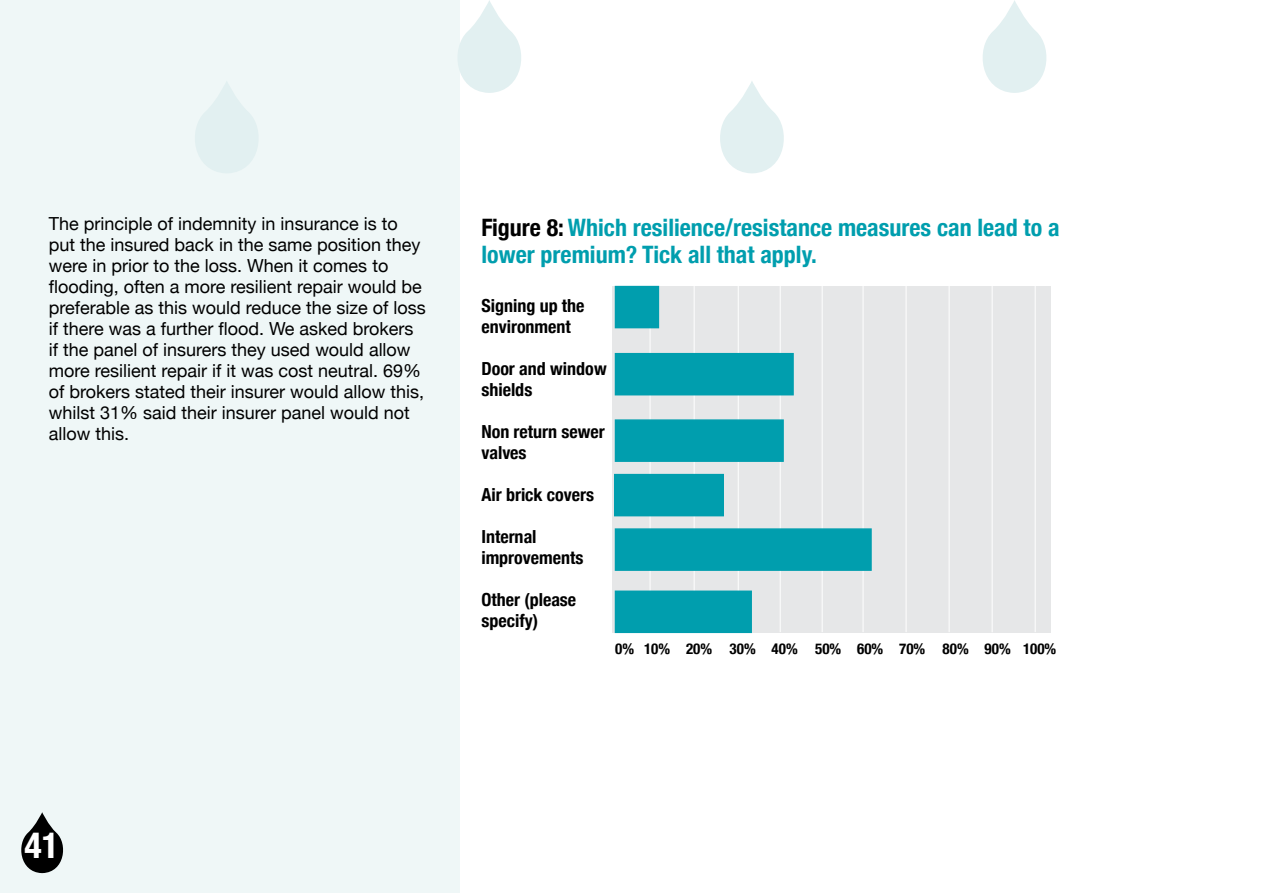
<style>
.page{position:relative;width:1263px;height:893px;background:#fff}
.page>*{position:absolute;margin:0;border:0;box-sizing:border-box;transform-origin:0 0}
.t1{font:700 condensed 36px "Helvetica Neue";color:#fff}
.t2{font:700 condensed 24px/27px "Helvetica Neue";color:#009eae}
.t3{font:18px/21px "Helvetica Neue";color:#000}
.t4{font:700 condensed 18px/21px "Helvetica Neue";color:#000}
.t5{font:700 condensed 15px "Helvetica Neue";color:#000}
.s1{color:#000}
</style>
<div class="page">
<div style="left:0;top:0;width:459px;height:893px;background:#eff7f7"></div>
<div style="left:613px;top:286px;width:438px;height:346px;background:#e6e7e8"></div>
<hr style="left:650px;top:286px;width:1px;height:346px;background:#fff">
<hr style="left:694px;top:286px;width:1px;height:346px;background:#fff">
<hr style="left:738px;top:286px;width:1px;height:346px;background:#fff">
<hr style="left:780px;top:286px;width:1px;height:346px;background:#fff">
<hr style="left:822px;top:286px;width:1px;height:346px;background:#fff">
<hr style="left:863px;top:286px;width:1px;height:346px;background:#fff">
<hr style="left:906px;top:286px;width:1px;height:346px;background:#fff">
<hr style="left:949px;top:286px;width:1px;height:346px;background:#fff">
<hr style="left:992px;top:286px;width:1px;height:346px;background:#fff">
<hr style="left:1035px;top:286px;width:1px;height:346px;background:#fff">
<div style="left:615px;top:286px;width:44px;height:42px;background:#009eae"></div>
<div style="left:615px;top:353px;width:179px;height:42px;background:#009eae"></div>
<div style="left:615px;top:419px;width:169px;height:43px;background:#009eae;border:2px solid #009eae"></div>
<div style="left:614px;top:474px;width:110px;height:42px;background:#009eae"></div>
<div style="left:615px;top:528px;width:257px;height:43px;background:#009eae;border:2px solid #009eae"></div>
<div style="left:615px;top:590px;width:137px;height:43px;background:#009eae;border:2px solid #009eae"></div>
<svg style="left:21px;top:812px;width:43px;height:61px"></svg>
<svg style="left:458px;top:0;width:63px;height:93px"></svg>
<svg style="left:195px;top:82px;width:63px;height:91px"></svg>
<svg style="left:720px;top:81px;width:64px;height:92px"></svg>
<svg style="left:983px;top:0;width:64px;height:93px"></svg>
<p class="t3" style="left:49px;top:214px;width:379px">The principle of indemnity in insurance is to put the insured back in the same position they were in prior to the loss. When it comes to flooding, often a more resilient repair would be preferable as this would reduce the size of loss if there was a further flood. We asked brokers if the panel of insurers they used would allow more resilient repair if it was cost neutral. 69% of brokers stated their insurer would allow this, whilst 31% said their insurer panel would not allow this.</p>
<p class="t2" style="left:481px;top:212px;width:580px"><span class="s1">Figure 8:</span> Which resilience/resistance measures can lead to a lower premium? Tick all that apply.</p>
<p class="t4" style="left:481px;top:294px;width:105px">Signing up the environment</p>
<p class="t4" style="left:481px;top:357px;width:127px">Door and window shields</p>
<p class="t4" style="left:481px;top:420px;width:125px">Non return sewer valves</p>
<p class="t4" style="left:481px;top:483px;width:114px">Air brick covers</p>
<p class="t4" style="left:481px;top:525px;width:57px">Internal</p>
<p class="t4" style="left:481px;top:546px;width:104px">improvements</p>
<p class="t4" style="left:481px;top:588px;width:96px">Other (please specify)</p>
<p class="t5" style="left:615px;top:636px;width:443px">0% 10% 20% 30% 40% 50% 60% 70% 80% 90% 100%</p>
<p class="t1" style="left:25px;top:816px;width:36px">41</p>
</div>
